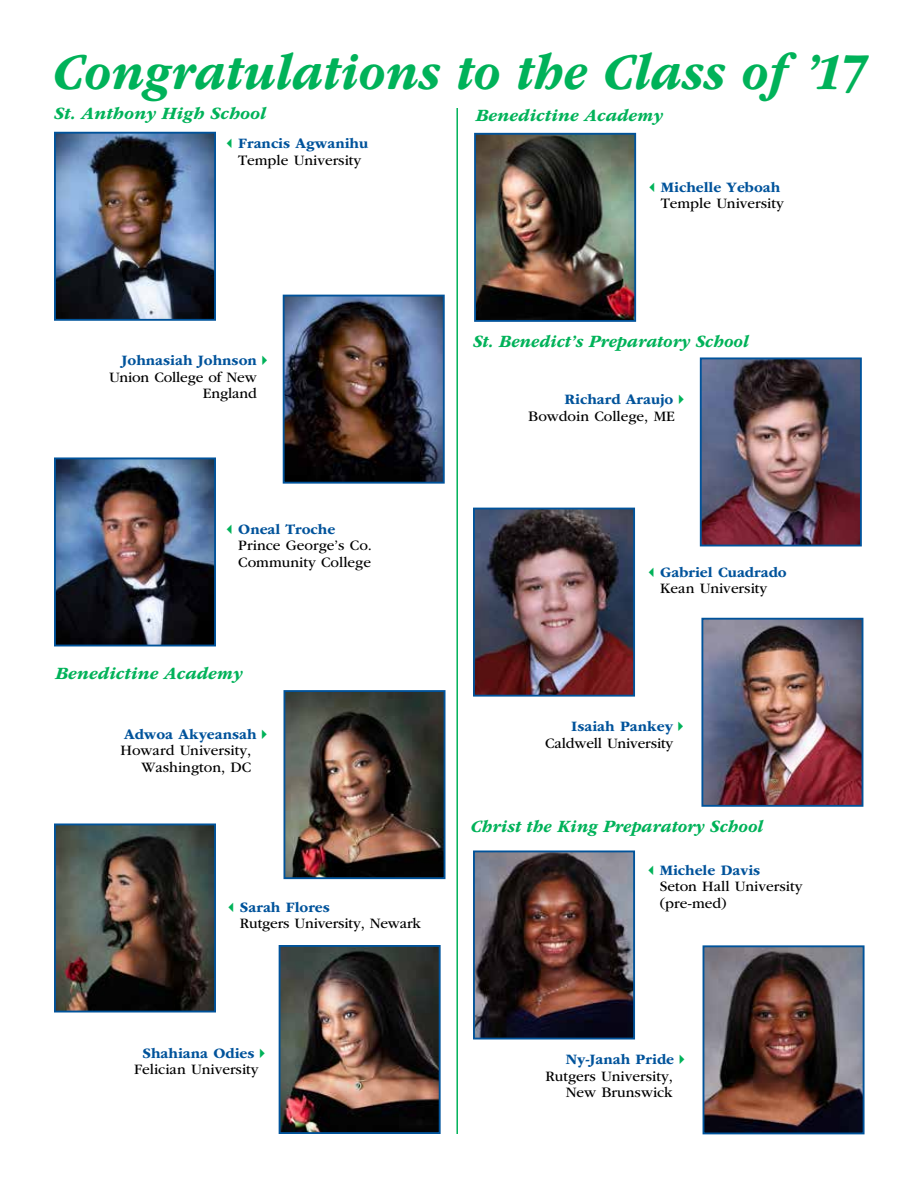
<style>
.page{position:relative;width:918px;height:1188px;background:#fff}
.page>*{position:absolute;margin:0;border:0;box-sizing:border-box;transform-origin:0 0}
.t1{font:italic 700 54px "ITC Garamond Std";color:#00b259;scale:.9 1}
.t2{font:italic 700 18px "ITC Garamond Std";color:#00b259;scale:.95 1}
.t3{font:italic 700 18px "ITC Garamond Std";color:#00b259}
.t4{font:15px/16.5px "ITC Garamond Std";color:#000}
.t5{font:700 15px/16.5px "ITC Garamond Std";color:#00539b;text-align:center}
.s1{color:#00b259}
.s2{font-weight:700;color:#00539b}
.s3{font-weight:400;color:#000}
</style>
<div class="page">
<img style="left:57px;top:460px;width:156px;height:183px">
<div style="left:54px;top:457px;width:162px;height:189px;border:2px solid #00539b"></div>
<img style="left:476px;top:853px;width:156px;height:184px">
<div style="left:473px;top:850px;width:162px;height:190px;border:2px solid #00539b"></div>
<img style="left:282px;top:948px;width:156px;height:183px">
<div style="left:279px;top:945px;width:162px;height:189px;border:2px solid #00539b"></div>
<img style="left:57px;top:135px;width:156px;height:183px">
<div style="left:54px;top:132px;width:162px;height:189px;border:2px solid #00539b"></div>
<img style="left:476px;top:511px;width:156px;height:183px">
<div style="left:473px;top:508px;width:162px;height:189px;border:2px solid #00539b"></div>
<img style="left:287px;top:693px;width:156px;height:183px">
<div style="left:284px;top:690px;width:162px;height:189px;border:2px solid #00539b"></div>
<img style="left:703px;top:360px;width:156px;height:183px">
<div style="left:700px;top:357px;width:162px;height:189px;border:2px solid #00539b"></div>
<img style="left:286px;top:298px;width:156px;height:183px">
<div style="left:283px;top:295px;width:162px;height:189px;border:2px solid #00539b"></div>
<img style="left:704px;top:621px;width:156px;height:183px">
<div style="left:701px;top:618px;width:162px;height:189px;border:2px solid #00539b"></div>
<img style="left:57px;top:827px;width:156px;height:182px">
<div style="left:54px;top:824px;width:162px;height:188px;border:2px solid #00539b"></div>
<hr style="left:456px;top:108px;width:2px;height:1026px;background:#00b259">
<img style="left:706px;top:948px;width:156px;height:183px">
<div style="left:703px;top:945px;width:162px;height:189px;border:2px solid #00539b"></div>
<img style="left:477px;top:136px;width:156px;height:183px">
<div style="left:474px;top:133px;width:162px;height:189px;border:2px solid #00539b"></div>
<h1 class="t1" style="left:53px;top:42px;width:906px">Congratulations to the Class of ’17</h1>
<p class="t3" style="left:54px;top:103px;width:214px">St. Anthony High School</p>
<p class="t4" style="left:223px;top:135px;width:147px;text-align:center"><span class="s1">✓</span><span class="s2">Francis Agwanihu<br></span>Temple University</p>
<p class="t5" style="left:122px;top:352px;width:152px">Johnasiah Johnson<span class="s1">✔</span></p>
<p class="t4" style="left:109px;top:369px;width:149px">Union College of New</p>
<p class="t4" style="left:203px;top:385px;width:55px">England</p>
<p class="t4" style="left:238px;top:521px;width:135px;text-indent:-15px"><span class="s1">✓</span><span class="s2">Oneal Troche<br></span>Prince George’s Co.<br>Community College</p>
<p class="t3" style="left:55px;top:663px;width:189px">Benedictine Academy</p>
<p class="t4" style="left:121px;top:726px;width:153px"><span class="s2">Adwoa Akyeansah</span><span class="s1">✔<br></span>Howard University,</p>
<p class="t4" style="left:142px;top:759px;width:111px">Washington, DC</p>
<p class="t4" style="left:240px;top:899px;width:183px;text-indent:-15px"><span class="s1">✓</span><span class="s2">Sarah Flores<br></span>Rutgers University, Newark</p>
<p class="t4" style="left:134px;top:1045px;width:137px;text-indent:9px"><span class="s2">Shahiana Odies</span><span class="s1">✔<br></span>Felician University</p>
<p class="t3" style="left:476px;top:105px;width:189px">Benedictine Academy</p>
<p class="t4" style="left:646px;top:179px;width:140px;text-align:right"><span class="s1">✓</span><span class="s2">Michelle Yeboah<br></span>Temple University</p>
<p class="t2" style="left:473px;top:332px;width:292px">St. Benedict’s Preparatory School</p>
<p class="t4" style="left:528px;top:392px;width:162px;text-indent:36px"><span class="s2">Richard Araujo</span><span class="s1">✔<br></span>Bowdoin College, ME</p>
<p class="t5" style="left:645px;top:564px;width:143px"><span class="s1">✓</span>Gabriel Cuadrado<br><span class="s3">Kean University</span></p>
<p class="t4" style="left:545px;top:718px;width:144px;text-indent:26px"><span class="s2">Isaiah Pankey</span><span class="s1">✔<br></span>Caldwell University</p>
<p class="t2" style="left:471px;top:817px;width:309px">Christ the King Preparatory School</p>
<p class="t4" style="left:660px;top:862px;width:144px;text-indent:-15px"><span class="s1">✓</span><span class="s2">Michele Davis<br></span>Seton Hall University (pre-med)</p>
<p class="t4" style="left:545px;top:1051px;width:145px;text-indent:20px"><span class="s2">Ny-Janah Pride</span><span class="s1">✔<br></span>Rutgers University,</p>
<p class="t4" style="left:566px;top:1084px;width:109px">New Brunswick</p>
</div>
